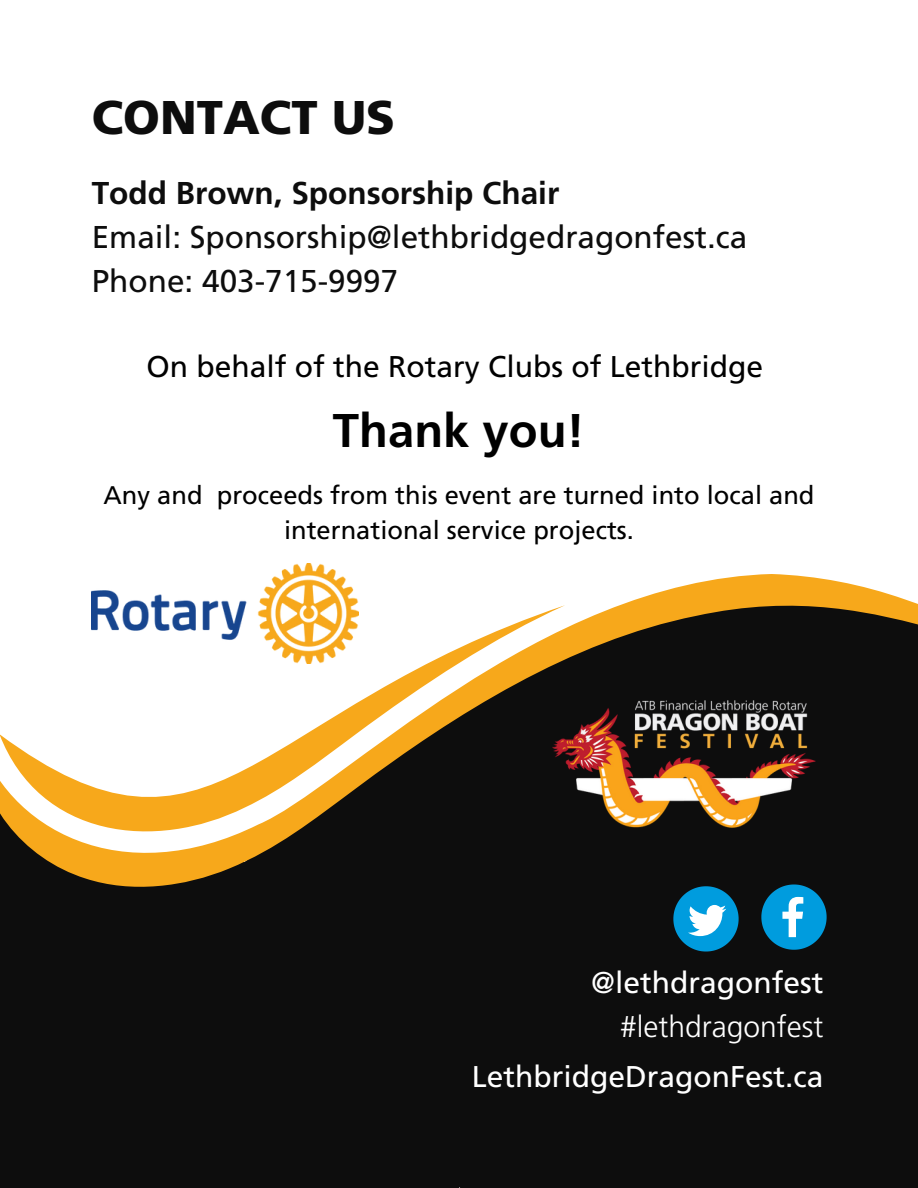
<style>
.page{position:relative;width:918px;height:1188px;background:#fff}
.page>*{position:absolute;margin:0;border:0;box-sizing:border-box;transform-origin:0 0}
.t1{font:47.25px "Frutiger LT 75 Blk";color:#0d0d0d}
.t2{font:47.25px "Frutiger LT 65 Bd";color:#000}
.t3{font:31.5px "Frutiger LT 55 Rm";color:#0d0d0d}
.t4{font:31.5px "Frutiger LT 65 Bd";color:#0d0d0d}
.t5{font:30px "Frutiger LT 55 Rm";color:#fff}
.t6{font:30px "Frutiger LT 55 Rm";color:#000}
.t7{font:30px "Frutiger LT 45 Lt";color:#fff}
.t8{font:25.5px/34.8px "Frutiger LT 55 Rm";color:#000;text-align:center}
</style>
<div class="page">
<div style="left:459px;top:1041px;width:459px;height:147px;background:#0d0d0d"></div>
<div style="left:0;top:863px;width:459px;height:325px;background:#0d0d0d"></div>
<svg style="left:0;top:563px;width:918px;height:478px;fill:#0d0d0d"></svg>
<svg style="left:673px;top:886px;width:66px;height:66px;background:#2c8ab2"></svg>
<svg style="left:761px;top:884px;width:66px;height:66px;background:#1b84b0"></svg>
<img style="left:542px;top:679px;width:284px;height:169px">
<img style="left:92px;top:564px;width:266px;height:100px">
<p class="t1" style="left:92px;top:97px;width:305px">CONTACT US</p>
<p class="t4" style="left:92px;top:179px;width:469px">Todd Brown, Sponsorship Chair</p>
<p class="t3" style="left:92px;top:223px;width:657px">Email: Sponsorship@lethbridgedragonfest.ca</p>
<p class="t3" style="left:92px;top:267px;width:308px">Phone: 403-715-9997</p>
<p class="t6" style="left:147px;top:353px;width:618px">On behalf of the Rotary Clubs of Lethbridge</p>
<p class="t2" style="left:333px;top:409px;width:254px">Thank you!</p>
<p class="t8" style="left:104px;top:479px;width:712px">Any and proceeds from this event are turned into local and international service projects.</p>
<p class="t5" style="left:591px;top:969px;width:234px">@lethdragonfest</p>
<p class="t7" style="left:620px;top:1013px;width:205px">#lethdragonfest</p>
<p class="t5" style="left:472px;top:1063px;width:353px">LethbridgeDragonFest.ca</p>
</div>
